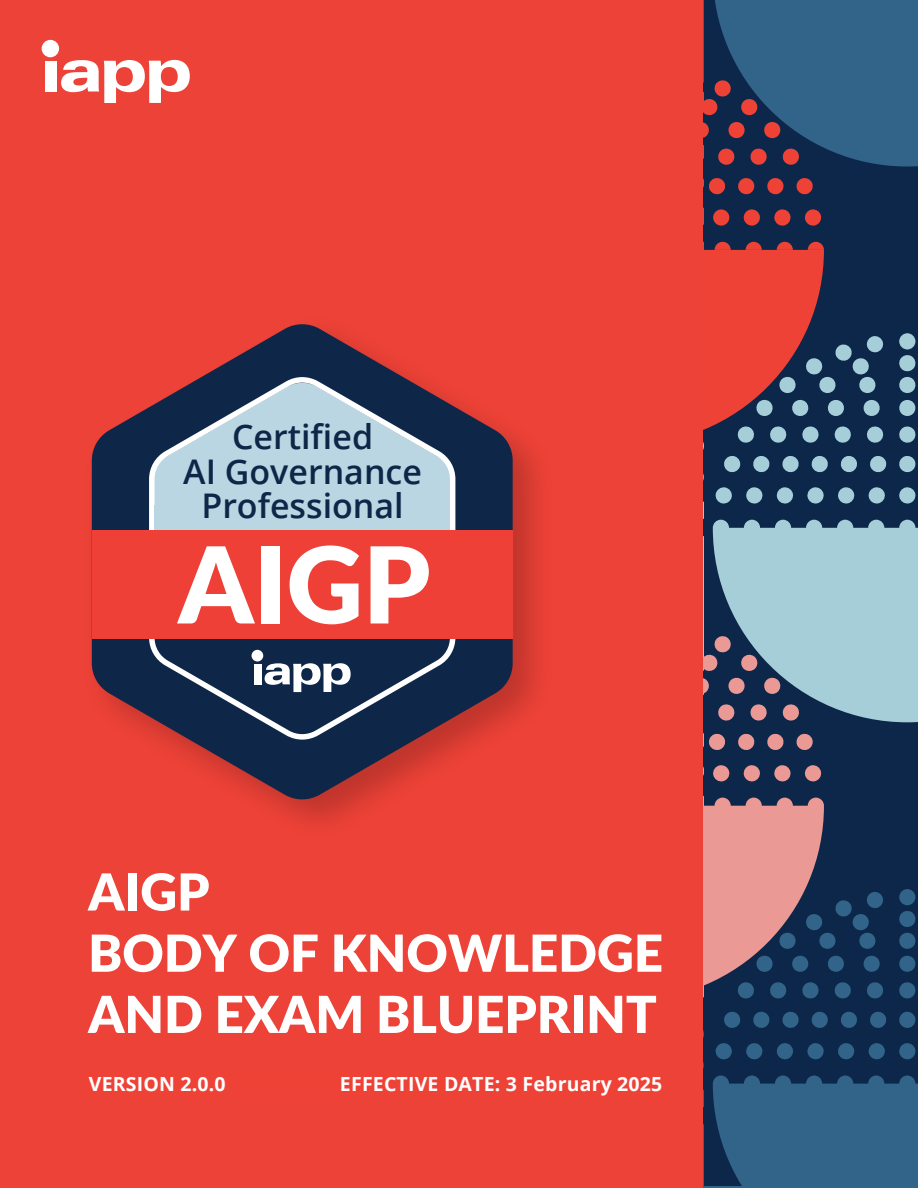
<style>
.page{position:relative;width:918px;height:1188px;background:#ed4237}
.page>*{position:absolute;margin:0;border:0;box-sizing:border-box;transform-origin:0 0}
.t1{font:900 51px/61.2px "Lato";color:#fff}
.t2{font:600 34.05px/34.7px "Open Sans";color:#0e2749;text-align:center}
.bulleted_list{font:700 19.5px "Open Sans";letter-spacing:.01em;color:#fff}
.t3{font:700 19.5px "Open Sans";letter-spacing:.01em;color:#fbfbef}
</style>
<div class="page">
<svg style="left:92px;top:324px;width:421px;height:403px"></svg>
<svg style="left:149px;top:639px;width:306px;height:88px;background:#203655"></svg>
<svg style="left:149px;top:377px;width:306px;height:153px;background:#91a3b3"></svg>
<div style="left:154px;top:505px;width:296px;height:31px;background:#bad6e2"></div>
<div style="left:92px;top:530px;width:421px;height:109px;background:#ee4037"></div>
<svg style="left:177px;top:546px;width:78px;height:77px"></svg>
<div style="left:261px;top:546px;width:18px;height:77px;background:#fff"></div>
<svg style="left:290px;top:545px;width:69px;height:79px"></svg>
<svg style="left:371px;top:546px;width:58px;height:77px"></svg>
<div style="left:704px;top:0;width:214px;height:1186px;background:#0c2749"></div>
<svg style="left:709px;top:178px;width:17px;height:17px"></svg>
<svg style="left:774px;top:209px;width:17px;height:17px"></svg>
<svg style="left:767px;top:178px;width:17px;height:17px"></svg>
<svg style="left:796px;top:178px;width:17px;height:17px"></svg>
<svg style="left:713px;top:209px;width:17px;height:17px"></svg>
<svg style="left:743px;top:209px;width:17px;height:17px"></svg>
<svg style="left:804px;top:209px;width:18px;height:17px"></svg>
<svg style="left:738px;top:178px;width:17px;height:17px"></svg>
<svg style="left:704px;top:0;width:214px;height:167px"></svg>
<svg style="left:804px;top:765px;width:18px;height:17px"></svg>
<svg style="left:796px;top:733px;width:17px;height:17px"></svg>
<svg style="left:868px;top:1043px;width:17px;height:17px"></svg>
<svg style="left:870px;top:1011px;width:16px;height:17px"></svg>
<svg style="left:838px;top:1043px;width:17px;height:17px"></svg>
<svg style="left:841px;top:1011px;width:16px;height:17px"></svg>
<svg style="left:793px;top:1012px;width:6px;height:16px"></svg>
<svg style="left:807px;top:1043px;width:17px;height:17px"></svg>
<svg style="left:811px;top:1011px;width:17px;height:17px"></svg>
<svg style="left:793px;top:798px;width:90px;height:201px"></svg>
<svg style="left:899px;top:911px;width:17px;height:61px"></svg>
<svg style="left:899px;top:982px;width:17px;height:17px"></svg>
<svg style="left:899px;top:1011px;width:17px;height:17px"></svg>
<div style="left:899px;top:889px;width:16px;height:16px;background:#326389;border-radius:50%"></div>
<svg style="left:899px;top:1043px;width:17px;height:17px"></svg>
<div style="left:793px;top:1075px;width:125px;height:111px;background:#326389"></div>
<svg style="left:811px;top:456px;width:17px;height:17px"></svg>
<svg style="left:807px;top:487px;width:17px;height:17px"></svg>
<svg style="left:840px;top:456px;width:17px;height:17px"></svg>
<svg style="left:838px;top:487px;width:17px;height:17px"></svg>
<svg style="left:724px;top:456px;width:17px;height:17px"></svg>
<svg style="left:715px;top:487px;width:17px;height:17px"></svg>
<svg style="left:776px;top:487px;width:17px;height:17px"></svg>
<svg style="left:746px;top:487px;width:17px;height:17px"></svg>
<svg style="left:753px;top:456px;width:17px;height:17px"></svg>
<svg style="left:782px;top:456px;width:17px;height:17px"></svg>
<svg style="left:868px;top:487px;width:17px;height:17px"></svg>
<svg style="left:704px;top:520px;width:214px;height:202px"></svg>
<svg style="left:704px;top:242px;width:180px;height:201px"></svg>
<svg style="left:899px;top:426px;width:17px;height:17px"></svg>
<svg style="left:870px;top:456px;width:17px;height:17px"></svg>
<div style="left:899px;top:333px;width:16px;height:16px;background:#a6ced8;border-radius:50%"></div>
<svg style="left:899px;top:487px;width:17px;height:17px"></svg>
<svg style="left:899px;top:456px;width:17px;height:17px"></svg>
<svg style="left:899px;top:355px;width:17px;height:61px"></svg>
<img style="left:123px;top:727px;width:670px;height:461px">
<div style="left:45px;top:61px;width:11px;height:30px;background:#fff"></div>
<div style="left:42px;top:40px;width:17px;height:17px;background:#fff;border-radius:50%"></div>
<svg style="left:61px;top:60px;width:129px;height:43px"></svg>
<div style="left:254px;top:664px;width:7px;height:20px;background:#fff"></div>
<div style="left:252px;top:650px;width:11px;height:12px;background:#fff;border-radius:50%"></div>
<svg style="left:265px;top:663px;width:86px;height:29px;background:#8b97a7"></svg>
<div style="left:83px;top:1068px;width:579px;height:31px;background:#ee4237"></div>
<p class="t2" style="left:183px;top:419px;width:240px">Certified<br>AI Governance<br>Professional</p>
<p class="t1" style="left:88px;top:859px;width:576px">AIGP<br>BODY OF KNOWLEDGE<br>AND EXAM BLUEPRINT</p>
<p class="bulleted_list" style="left:89px;top:1070px;width:138px">VERSION 2.0.0</p>
<p class="bulleted_list" style="left:340px;top:1070px;width:324px">EFFECTIVE DATE: 3 February 2025</p>
<p class="t3" style="left:93px;top:1073px;width:138px">VERSION 4.0.0</p>
<p class="t3" style="left:387px;top:1073px;width:274px">EFFECTIVE DATE: 10/02/2023</p>
</div>
